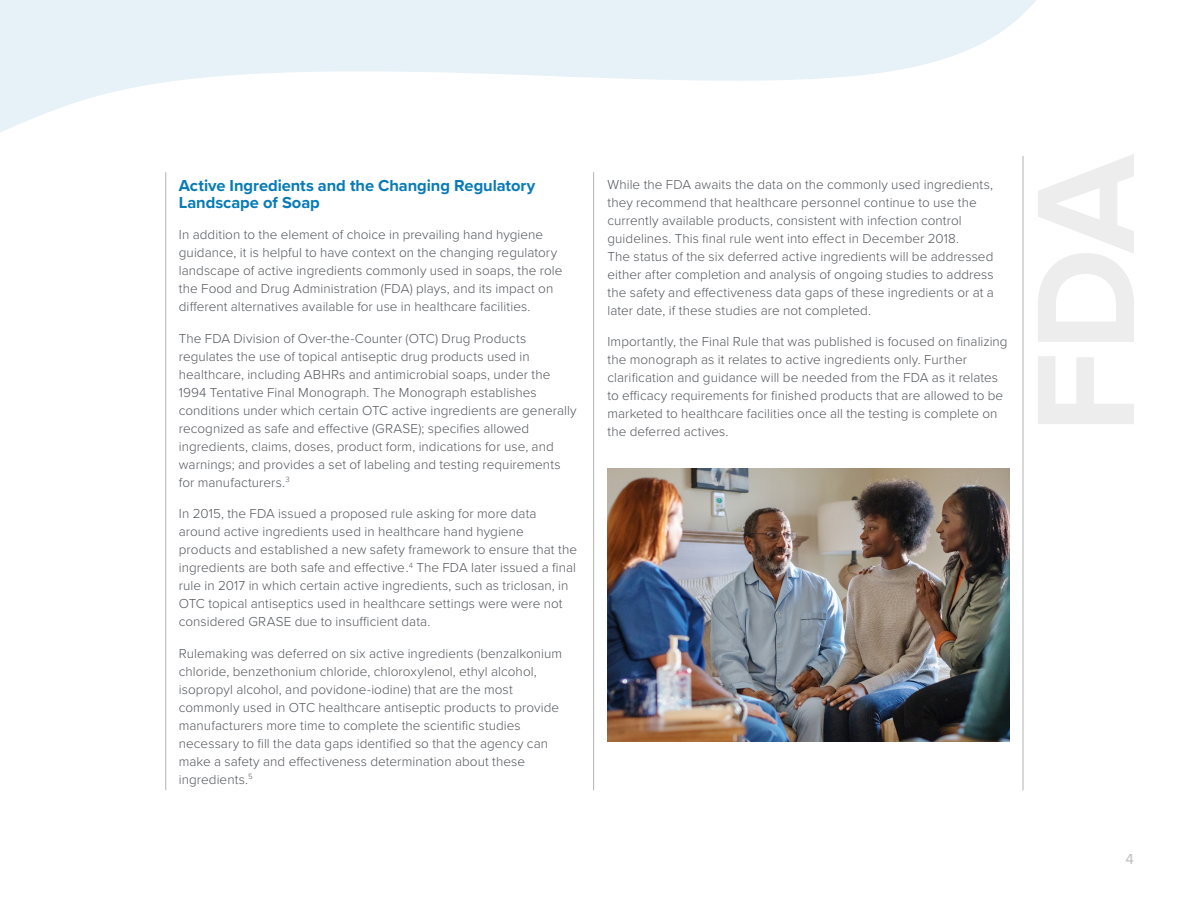
<style>
.page{position:relative;width:1188px;height:918px;background:#fff}
.page>*{position:absolute;margin:0;border:0;box-sizing:border-box;transform-origin:0 0}
.t1{font:700 16.5px/16.5px "Proxima Nova";letter-spacing:-.005em;color:#077bb6}
.t2{font:15px "Proxima Nova";color:#bdbcbd}
.t3{font:300 13.5px/18px "Proxima Nova";letter-spacing:.005em;color:#54565b}
</style>
<div class="page">
<hr style="left:1023px;top:156px;width:1px;height:634px;background:#b2b2b3">
<img style="left:608px;top:469px;width:402px;height:272px">
<svg style="left:0;top:0;width:1036px;height:132px;fill:#e6f2f7"></svg>
<hr style="left:593px;top:172px;width:1px;height:618px;background:#b2b2b3">
<hr style="left:165px;top:172px;width:1px;height:618px;background:#b2b2b3">
<p class="t1" style="left:179px;top:177px;width:358px">Active Ingredients and the Changing Regulatory<br>Landscape of Soap</p>
<p class="t3" style="left:179px;top:225px;width:385px">In addition to the element of choice in prevailing hand hygiene guidance, it is helpful to have context on the changing regulatory landscape of active ingredients commonly used in soaps, the role the Food and Drug Administration (FDA) plays, and its impact on different alternatives available for use in healthcare facilities.</p>
<p class="t3" style="left:179px;top:329px;width:399px">The FDA Division of Over-the-Counter (OTC) Drug Products regulates the use of topical antiseptic drug products used in healthcare, including ABHRs and antimicrobial soaps, under the 1994 Tentative Final Monograph. The Monograph establishes conditions under which certain OTC active ingredients are generally recognized as safe and effective (GRASE); specifies allowed ingredients, claims, doses, product form, indications for use, and warnings; and provides a set of labeling and testing requirements for manufacturers.<sup>3</sup></p>
<p class="t3" style="left:179px;top:504px;width:400px">In 2015, the FDA issued a proposed rule asking for more data around active ingredients used in healthcare hand hygiene products and established a new safety framework to ensure that the ingredients are both safe and effective.<sup>4</sup> The FDA later issued a final rule in 2017 in which certain active ingredients, such as triclosan, in OTC topical antiseptics used in healthcare settings were were not considered GRASE due to insufficient data.</p>
<p class="t3" style="left:179px;top:644px;width:385px">Rulemaking was deferred on six active ingredients (benzalkonium chloride, benzethonium chloride, chloroxylenol, ethyl alcohol, isopropyl alcohol, and povidone-iodine) that are the most commonly used in OTC healthcare antiseptic products to provide manufacturers more time to complete the scientific studies necessary to fill the data gaps identified so that the agency can make a safety and effectiveness determination about these ingredients.<sup>5</sup></p>
<p class="t3" style="left:608px;top:175px;width:388px">While the FDA awaits the data on the commonly used ingredients, they recommend that healthcare personnel continue to use the currently available products, consistent with infection control guidelines. This final rule went into effect in December 2018.<br>The status of the six deferred active ingredients will be addressed either after completion and analysis of ongoing studies to address the safety and effectiveness data gaps of these ingredients or at a later date, if these studies are not completed.</p>
<p class="t3" style="left:608px;top:332px;width:402px">Importantly, the Final Rule that was published is focused on finalizing the monograph as it relates to active ingredients only. Further clarification and guidance will be needed from the FDA as it relates to efficacy requirements for finished products that are allowed to be marketed to healthcare facilities once all the testing is complete on the deferred actives.</p>
<p class="t2" style="left:1126px;top:848px;width:10px">4</p>
</div>
